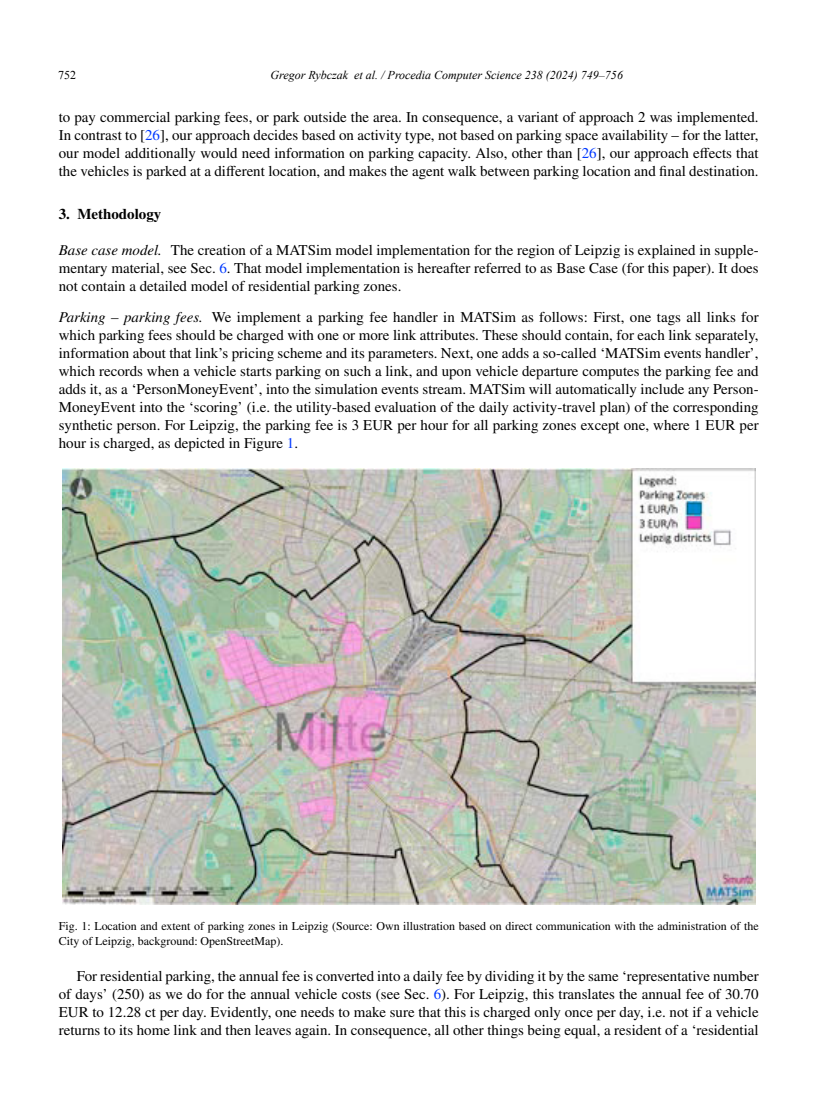
<style>
.page{position:relative;width:817px;height:1115px;background:#fff}
.page>*{position:absolute;margin:0;border:0;box-sizing:border-box;transform-origin:0 0}
.t1{font:15px/18px "Nimbus Rom No 9 L";color:#000;text-align:justify}
.t2{font:500 15px "Nimbus Rom No 9 L";color:#000}
.t3{font:12px/15px "Nimbus Rom No 9 L";color:#000}
.t4{font:italic 12px "Times New Roman";color:#000}
.t5{font:12px "Times New Roman";color:#000}
.s1{color:#0039ff}
.s2{font-family:"rtxr"}
.s3{font-style:italic}
</style>
<div class="page">
<img style="left:62px;top:468px;width:693px;height:436px">
<p class="t5" style="left:58px;top:66px;width:19px">752</p>
<p class="t4" style="left:270px;top:66px;width:354px">Gregor Rybczak et al. / Procedia Computer Science 238 (2024) 749–756</p>
<p class="t1" style="left:59px;top:108px;width:701px">to pay commercial parking fees, or park outside the area. In consequence, a variant of approach 2 was implemented.<br>In contrast to [<span class="s1">26</span>], our approach decides based on activity type, not based on parking space availability – for the latter, our model additionally would need information on parking capacity. Also, other than [<span class="s1">26</span>], our approach e<span class="s2">ff</span>ects that the vehicles is parked at a di<span class="s2">ff</span>erent location, and makes the agent walk between parking location and final destination.</p>
<p class="t2" style="left:59px;top:204px;width:104px">3. Methodology</p>
<p class="t1" style="left:59px;top:241px;width:701px"><span class="s3">Base case model.</span> The creation of a MATSim model implementation for the region of Leipzig is explained in supple&shy;mentary material, see Sec. <span class="s1">6</span>. That model implementation is hereafter referred to as Base Case (for this paper). It does not contain a detailed model of residential parking zones.</p>
<p class="t1" style="left:59px;top:308px;width:701px"><span class="s3">Parking – parking fees.</span> We implement a parking fee handler in MATSim as follows: First, one tags all links for which parking fees should be charged with one or more link attributes. These should contain, for each link separately, information about that link’s pricing scheme and its parameters. Next, one adds a so-called ‘MATSim events handler’, which records when a vehicle starts parking on such a link, and upon vehicle departure computes the parking fee and adds it, as a ‘PersonMoneyEvent’, into the simulation events stream. MATSim will automatically include any Person-MoneyEvent into the ‘scoring’ (i.e. the utility-based evaluation of the daily activity-travel plan) of the corresponding synthetic person. For Leipzig, the parking fee is 3 EUR per hour for all parking zones except one, where 1 EUR per hour is charged, as depicted in Figure <span class="s1">1</span>.</p>
<p class="t3" style="left:59px;top:918px;width:701px">Fig. 1: Location and extent of parking zones in Leipzig (Source: Own illustration based on direct communication with the administration of the<br>City of Leipzig, background: OpenStreetMap).</p>
<p class="t1" style="left:59px;top:966px;width:701px;text-indent:18px">For residential parking, the annual fee is converted into a daily fee by dividing it by the same ‘representative number of days’ (250) as we do for the annual vehicle costs (see Sec. <span class="s1">6</span>). For Leipzig, this translates the annual fee of 30.70<br>EUR to 12.28 ct per day. Evidently, one needs to make sure that this is charged only once per day, i.e. not if a vehicle returns to its home link and then leaves again. In consequence, all other things being equal, a resident of a ‘residential</p>
</div>
